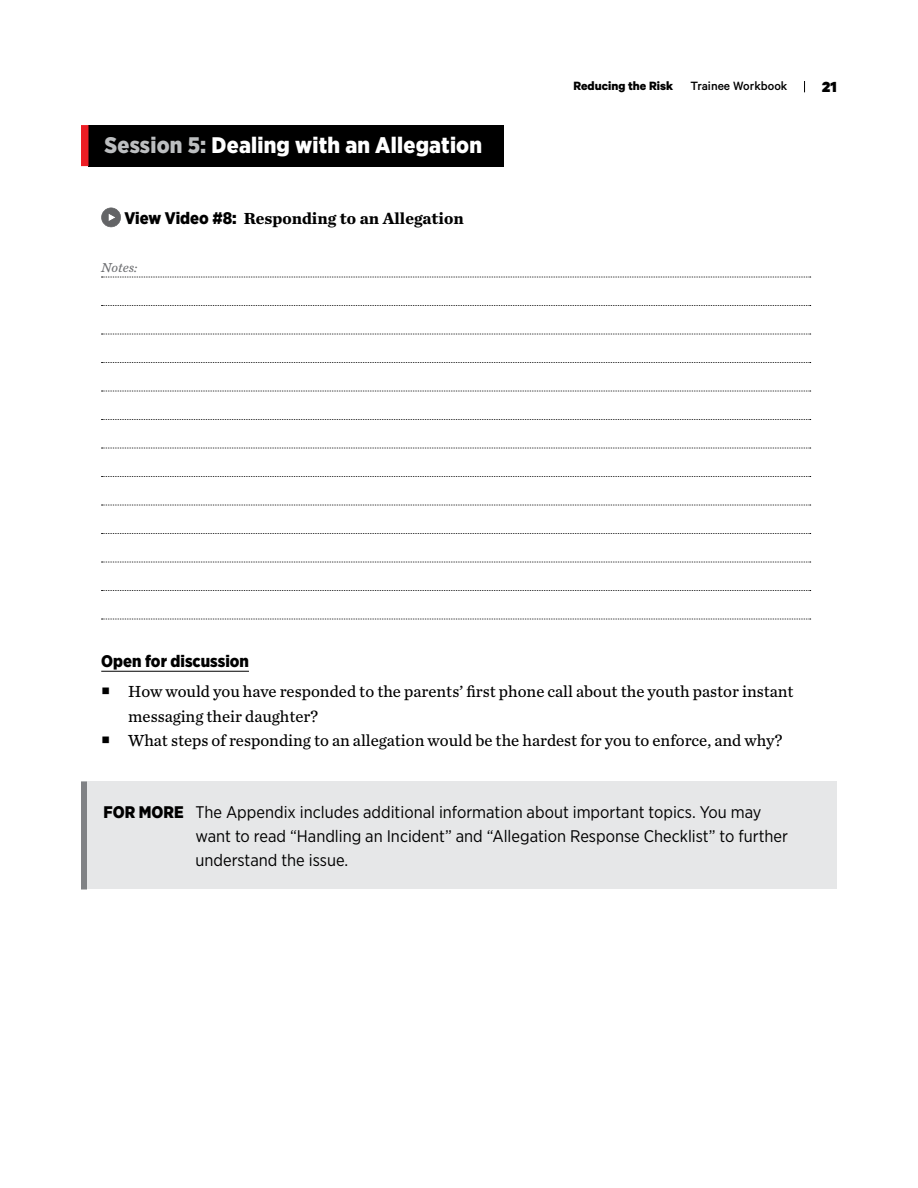
<style>
.page{position:relative;width:918px;height:1188px;background:#fff}
.page>*{position:absolute;margin:0;border:0;box-sizing:border-box;transform-origin:0 0}
.t1{font:900 22.5px "Gotham Narrow";letter-spacing:.01em;color:#fff}
.t2{font:16.8px/24px "Chronicle Text G3";color:#000}
.t3{font:16.8px/24px "Gotham Narrow";color:#000}
.t4{font:700 16.8px "Chronicle Text G3";color:#000}
.t5{font:900 16.8px "Gotham Narrow";color:#000}
.t6{font:900 16.5px "Calibre";color:#000}
.t7{font:700 13.5px "Calibre";color:#000}
.t8{font:500 13.5px "Calibre";color:#000}
.t9{font:italic 13.5px "Chronicle Text G3";color:#6d6e71}
.s1{color:#bcbec0}
.s2{font-family:"Gotham Narrow";font-weight:900}
.s3{font-weight:900}
</style>
<div class="page">
<div style="left:81px;top:782px;width:756px;height:108px;background:#e6e7e8"></div>
<div style="left:81px;top:782px;width:6px;height:108px;background:#808285"></div>
<div style="left:88px;top:125px;width:415px;height:41px;background:#000"></div>
<div style="left:81px;top:125px;width:7px;height:41px;background:#ed1d24"></div>
<svg style="left:102px;top:277px;width:709px;height:1px"></svg>
<svg style="left:102px;top:305px;width:709px;height:1px"></svg>
<svg style="left:102px;top:334px;width:709px;height:1px"></svg>
<svg style="left:102px;top:362px;width:709px;height:1px"></svg>
<svg style="left:102px;top:391px;width:709px;height:1px"></svg>
<svg style="left:102px;top:419px;width:709px;height:1px"></svg>
<svg style="left:102px;top:448px;width:709px;height:1px"></svg>
<svg style="left:102px;top:476px;width:709px;height:1px"></svg>
<svg style="left:102px;top:505px;width:709px;height:1px"></svg>
<svg style="left:102px;top:533px;width:709px;height:1px"></svg>
<svg style="left:102px;top:562px;width:709px;height:1px"></svg>
<svg style="left:102px;top:590px;width:709px;height:1px"></svg>
<svg style="left:102px;top:619px;width:709px;height:1px"></svg>
<hr style="left:101px;top:671px;width:148px;height:1px;background:#000">
<svg style="left:101px;top:208px;width:20px;height:19px"></svg>
<h1 class="t1" style="left:104px;top:130px;width:379px"><span class="s1">Session 5:</span> Dealing with an Allegation</h1>
<p class="t4" style="left:124px;top:205px;width:341px"><span class="s2">View Video #8:</span> Responding to an Allegation</p>
<p class="t9" style="left:101px;top:257px;width:38px">Notes:</p>
<p class="t7" style="left:573px;top:77px;width:101px">Reducing the Risk</p>
<p class="t8" style="left:690px;top:78px;width:99px">Trainee Workbook</p>
<p class="t6" style="left:822px;top:76px;width:16px">21</p>
<p class="t5" style="left:101px;top:650px;width:149px">Open for discussion</p>
<p class="t2" style="left:128px;top:679px;width:667px;text-indent:-27px">○ How would you have responded to the parents’ first phone call about the youth pastor instant messaging their daughter?</p>
<p class="t2" style="left:101px;top:727px;width:683px">○ What steps of responding to an allegation would be the hardest for you to enforce, and why?</p>
<p class="t3" style="left:195px;top:799px;width:594px;text-indent:-92px"><span class="s3">FOR MORE</span> The Appendix includes additional information about important topics. You may want to read “Handling an Incident” and “Allegation Response Checklist” to further understand the issue.</p>
</div>
